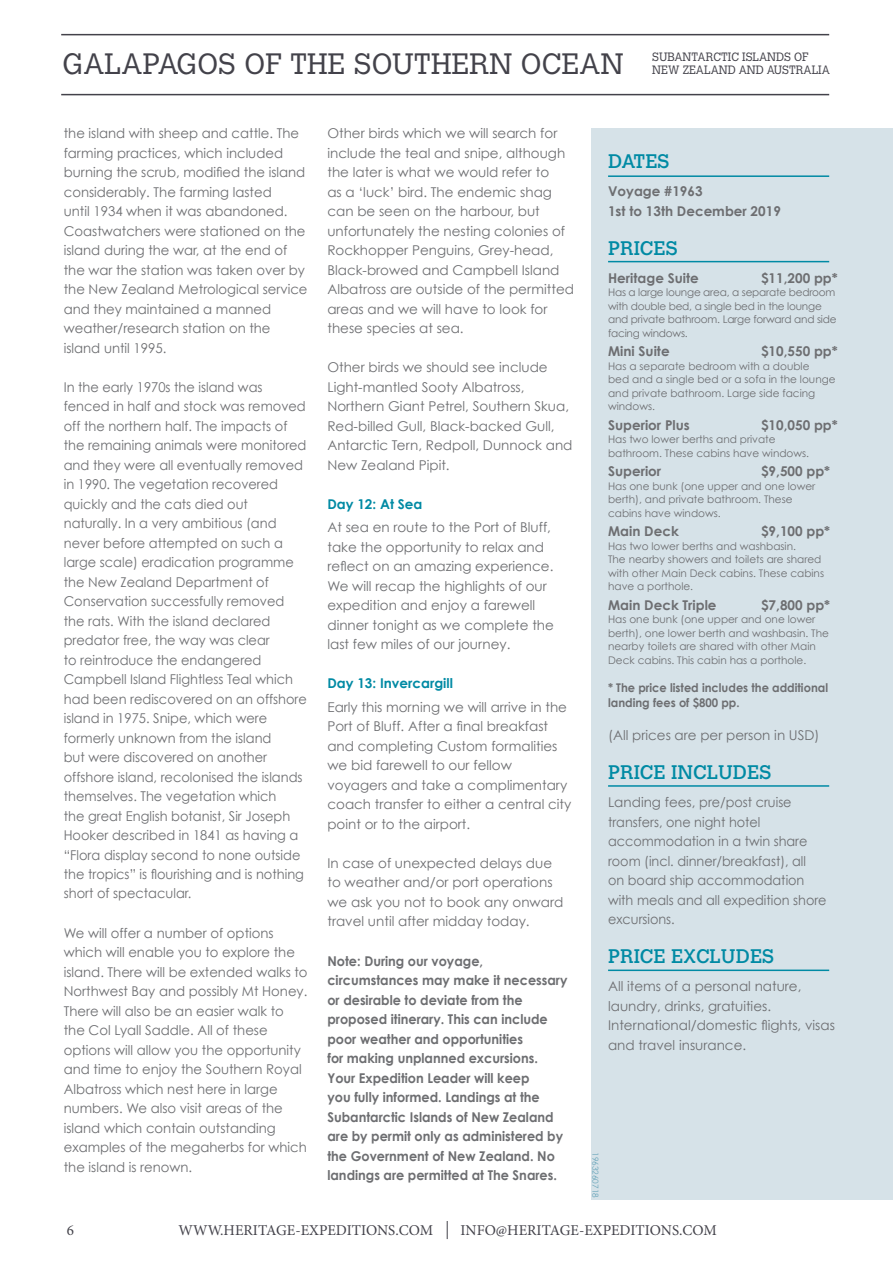
<style>
.page{position:relative;width:893px;height:1263px;background:#fff}
.page>*{position:absolute;margin:0;border:0;box-sizing:border-box;transform-origin:0 0}
.t1{font:300 29.25px "Calvert";letter-spacing:.005em;color:#43424a}
.t2{font:19.5px "Calvert";color:#008aa4}
.t3{font:15px "Minion Pro";color:#43424a}
.t4{font:13.5px/19.5px "Century Gothic";color:#6d6e71}
.t5{font:13.5px/19.5px "Century Gothic";color:#6d6e71;scale:.96 1}
.t6{font:700 13.5px/19.5px "Century Gothic";color:#6d6e71;scale:.95 1}
.t7{font:700 13.5px/19.5px "Century Gothic";color:#6d6e71}
.t8{font:700 13.5px "Century Gothic";color:#008aa4}
.t9{font:700 12px/15px "Century Gothic";color:#6d6e71;scale:.95 1}
.t10{font:300 12px/13.5px "Calvert";color:#43424a;scale:.95 1}
.t11{font:10.5px/13.5px "Century Gothic";color:#6d6e71}
.t12{font:10.5px/13.5px "Century Gothic";letter-spacing:-.02em;color:#6d6e71}
.t13{font:8.25px "Century Gothic";color:#67a4b9}
</style>
<div class="page">
<hr style="left:61px;top:94px;width:768px;height:1px;background:#43424a">
<hr style="left:61px;top:34px;width:768px;height:1px;background:#43424a">
<svg style="left:447px;top:1221px;width:1px;height:18px"></svg>
<div style="left:591px;top:128px;width:302px;height:1071px;background:#d6e2e8"></div>
<hr style="left:608px;top:175px;width:221px;height:2px;background:#008aa4">
<hr style="left:608px;top:261px;width:221px;height:1px;background:#008aa4">
<hr style="left:608px;top:785px;width:221px;height:2px;background:#008aa4">
<hr style="left:608px;top:969px;width:221px;height:2px;background:#008aa4">
<h1 class="t1" style="left:63px;top:47px;width:563px">GALAPAGOS OF THE SOUTHERN OCEAN</h1>
<p class="t10" style="left:652px;top:50px;width:188px">SUBANTARCTIC ISLANDS OF<br>NEW ZEALAND AND AUSTRALIA</p>
<p class="t4" style="left:64px;top:123px;width:245px">the island with sheep and cattle. The farming practices, which included burning the scrub, modified the island considerably. The farming lasted<br>until 1934 when it was abandoned.<br>Coastwatchers were stationed on the island during the war, at the end of the war the station was taken over by the New Zealand Metrological service and they maintained a manned weather/research station on the island until 1995.</p>
<p class="t5" style="left:64px;top:377px;width:255px">In the early 1970s the island was fenced in half and stock was removed off the northern half. The impacts of the remaining animals were monitored and they were all eventually removed in 1990. The vegetation recovered quickly and the cats died out naturally. In a very ambitious (and never before attempted on such a large scale) eradication programme the New Zealand Department of Conservation successfully removed the rats. With the island declared predator free, the way was clear<br>to reintroduce the endangered Campbell Island Flightless Teal which had been rediscovered on an offshore island in 1975. Snipe, which were formerly unknown from the island<br>but were discovered on another offshore island, recolonised the islands themselves. The vegetation which<br>the great English botanist, Sir Joseph Hooker described in 1841 as having a “Flora display second to none outside the tropics” is flourishing and is nothing short of spectacular.</p>
<p class="t4" style="left:64px;top:923px;width:245px">We will offer a number of options which will enable you to explore the island. There will be extended walks to Northwest Bay and possibly Mt Honey.<br>There will also be an easier walk to the Col Lyall Saddle. All of these options will allow you the opportunity and time to enjoy the Southern Royal Albatross which nest here in large numbers. We also visit areas of the island which contain outstanding examples of the megaherbs for which the island is renown.</p>
<p class="t4" style="left:327px;top:123px;width:248px">Other birds which we will search for include the teal and snipe, although the later is what we would refer to<br>as a ‘luck’ bird. The endemic shag can be seen on the harbour, but unfortunately the nesting colonies of Rockhopper Penguins, Grey-head, Black-browed and Campbell Island Albatross are outside of the permitted areas and we will have to look for these species at sea.</p>
<p class="t4" style="left:327px;top:357px;width:247px">Other birds we should see include Light-mantled Sooty Albatross, Northern Giant Petrel, Southern Skua, Red-billed Gull, Black-backed Gull, Antarctic Tern, Redpoll, Dunnock and New Zealand Pipit.</p>
<p class="t8" style="left:327px;top:495px;width:97px">Day 12: At Sea</p>
<p class="t4" style="left:327px;top:517px;width:228px">At sea en route to the Port of Bluff, take the opportunity to relax and reflect on an amazing experience.<br>We will recap the highlights of our expedition and enjoy a farewell dinner tonight as we complete the last few miles of our journey.</p>
<p class="t8" style="left:327px;top:675px;width:127px">Day 13: Invercargill</p>
<p class="t4" style="left:327px;top:697px;width:245px">Early this morning we will arrive in the Port of Bluff. After a final breakfast and completing Custom formalities we bid farewell to our fellow voyagers and take a complimentary coach transfer to either a central city point or to the airport.</p>
<p class="t4" style="left:327px;top:853px;width:237px">In case of unexpected delays due to weather and/or port operations we ask you not to book any onward travel until after midday today.</p>
<p class="t6" style="left:327px;top:951px;width:254px">Note: During our voyage, circumstances may make it necessary or desirable to deviate from the proposed itinerary. This can include poor weather and opportunities<br>for making unplanned excursions.<br>Your Expedition Leader will keep<br>you fully informed. Landings at the Subantarctic Islands of New Zealand are by permit only as administered by the Government of New Zealand. No landings are permitted at The Snares.</p>
<h2 class="t2" style="left:608px;top:150px;width:63px">DATES</h2>
<p class="t7" style="left:608px;top:181px;width:174px">Voyage #1963<br>1st to 13th December 2019</p>
<h2 class="t2" style="left:608px;top:237px;width:71px">PRICES</h2>
<p class="t7" style="left:608px;top:268px;width:92px">Heritage Suite</p>
<p class="t7" style="left:761px;top:268px;width:78px">$11,200 pp*</p>
<p class="t12" style="left:608px;top:286px;width:230px">Has a large lounge area, a separate bedroom with double bed, a single bed in the lounge and private bathroom. Large forward and side facing windows.</p>
<p class="t7" style="left:608px;top:341px;width:63px">Mini Suite</p>
<p class="t7" style="left:761px;top:341px;width:78px">$10,550 pp*</p>
<p class="t11" style="left:608px;top:359px;width:229px">Has a separate bedroom with a double<br>bed and a single bed or a sofa in the lounge and private bathroom. Large side facing windows.</p>
<p class="t7" style="left:608px;top:415px;width:83px">Superior Plus</p>
<p class="t7" style="left:761px;top:415px;width:78px">$10,050 pp*</p>
<p class="t11" style="left:608px;top:433px;width:203px">Has two lower berths and private bathroom. These cabins have windows.</p>
<p class="t7" style="left:608px;top:461px;width:55px">Superior</p>
<p class="t7" style="left:761px;top:461px;width:71px">$9,500 pp*</p>
<p class="t11" style="left:608px;top:479px;width:209px">Has one bunk (one upper and one lower berth), and private bathroom. These cabins have windows.</p>
<p class="t7" style="left:608px;top:521px;width:72px">Main Deck</p>
<p class="t7" style="left:761px;top:521px;width:71px">$9,100 pp*</p>
<p class="t11" style="left:608px;top:539px;width:218px">Has two lower berths and washbasin.<br>The nearby showers and toilets are shared with other Main Deck cabins. These cabins have a porthole.</p>
<p class="t7" style="left:608px;top:595px;width:110px">Main Deck Triple</p>
<p class="t7" style="left:761px;top:595px;width:71px">$7,800 pp*</p>
<p class="t11" style="left:608px;top:613px;width:222px">Has one bunk (one upper and one lower berth), one lower berth and washbasin. The nearby toilets are shared with other Main Deck cabins. This cabin has a porthole.</p>
<p class="t9" style="left:608px;top:680px;width:233px">* The price listed includes the additional landing fees of $800 pp.</p>
<p class="t4" style="left:608px;top:725px;width:213px">(All prices are per person in USD)</p>
<h2 class="t2" style="left:608px;top:761px;width:165px">PRICE INCLUDES</h2>
<p class="t4" style="left:608px;top:792px;width:220px">Landing fees, pre/post cruise transfers, one night hotel accommodation in a twin share room (incl. dinner/breakfast), all<br>on board ship accommodation with meals and all expedition shore excursions.</p>
<h2 class="t2" style="left:608px;top:945px;width:168px">PRICE EXCLUDES</h2>
<p class="t4" style="left:608px;top:976px;width:228px">All items of a personal nature, laundry, drinks, gratuities.<br>International/domestic flights, visas and travel insurance.</p>
<p class="t13" style="left:600px;top:1152px;width:47px;rotate:90deg">1963260718</p>
<p class="t3" style="left:67px;top:1220px;width:9px">6</p>
<p class="t3" style="left:179px;top:1220px;width:256px">WWW.HERITAGE-EXPEDITIONS.COM</p>
<p class="t3" style="left:460px;top:1220px;width:258px">INFO@HERITAGE-EXPEDITIONS.COM</p>
</div>
